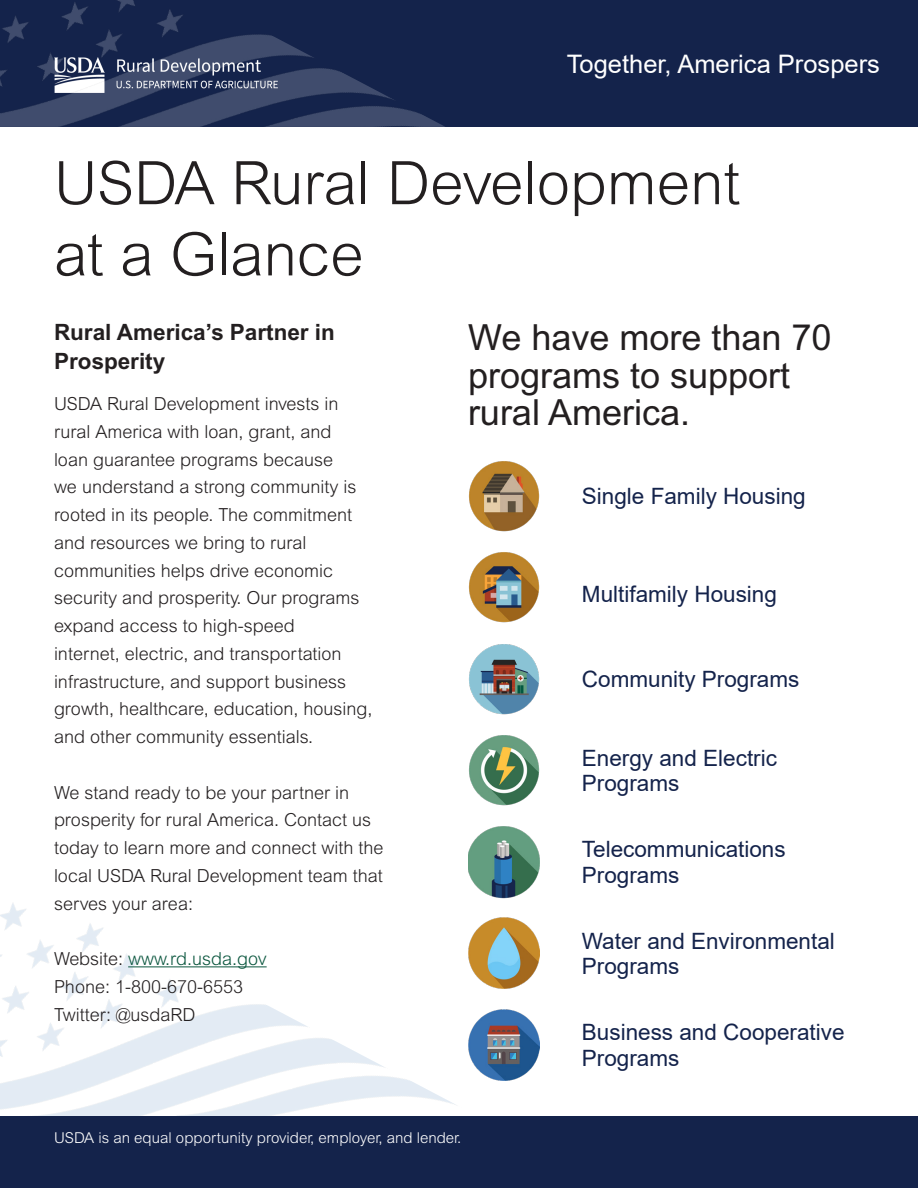
<style>
.page{position:relative;width:918px;height:1188px;background:#fff}
.page>*{position:absolute;margin:0;border:0;box-sizing:border-box;transform-origin:0 0}
.t1{font:300 60px "Arial MT Std";color:#231f20}
.Heading_1{font:36px/37.5px "Arial MT Std";color:#231f20}
.Catch_Phrase{font:25.5px "Arial";color:#fff}
.Subheading{font:22.5px/25.5px "Arial";color:#14234b}
.Subtitle{font:700 22.5px/28.5px "Arial MT Std";color:#231f20}
.Body_text{font:300 18px "Arial MT Std";color:#231f20}
.Body_text-2{font:300 18px "Arial MT Std";color:#0d5840}
.Subscript{font:300 15px "Arial MT Std";color:#fff}
.s1{color:#231f20}
</style>
<div class="page">
<div style="left:0;top:0;width:918px;height:127px;background:#14234b"></div>
<img style="left:0;top:903px;width:456px;height:213px">
<div style="left:0;top:1116px;width:918px;height:72px;background:#14234b"></div>
<hr style="left:128px;top:966px;width:139px;height:1px;background:#0d5840">
<img style="left:469px;top:461px;width:70px;height:70px">
<img style="left:468px;top:552px;width:71px;height:71px">
<img style="left:469px;top:644px;width:70px;height:70px">
<img style="left:469px;top:735px;width:70px;height:71px">
<img style="left:468px;top:826px;width:71px;height:72px">
<img style="left:468px;top:918px;width:71px;height:71px">
<img style="left:468px;top:1009px;width:71px;height:72px">
<img style="left:0;top:0;width:445px;height:127px">
<p class="Catch_Phrase" style="left:567px;top:46px;width:315px">Together, America Prospers</p>
<p class="t1" style="left:54px;top:149px;width:688px">USDA Rural Development</p>
<p class="t1" style="left:54px;top:220px;width:311px">at a Glance</p>
<p class="Subtitle" style="left:54px;top:318px;width:282px">Rural America’s Partner in<br>Prosperity</p>
<p class="Body_text" style="left:54px;top:394px;width:286px">USDA Rural Development invests in</p>
<p class="Body_text" style="left:54px;top:421px;width:279px">rural America with loan, grant, and</p>
<p class="Body_text" style="left:54px;top:449px;width:281px">loan guarantee programs because</p>
<p class="Body_text" style="left:54px;top:477px;width:304px">we understand a strong community is</p>
<p class="Body_text" style="left:54px;top:505px;width:300px">rooted in its people. The commitment</p>
<p class="Body_text" style="left:54px;top:532px;width:254px">and resources we bring to rural</p>
<p class="Body_text" style="left:54px;top:560px;width:281px">communities helps drive economic</p>
<p class="Body_text" style="left:54px;top:588px;width:307px">security and prosperity. Our programs</p>
<p class="Body_text" style="left:54px;top:616px;width:242px">expand access to high-speed</p>
<p class="Body_text" style="left:54px;top:643px;width:289px">internet, electric, and transportation</p>
<p class="Body_text" style="left:54px;top:671px;width:294px">infrastructure, and support business</p>
<p class="Body_text" style="left:54px;top:699px;width:320px">growth, healthcare, education, housing,</p>
<p class="Body_text" style="left:54px;top:727px;width:261px">and other community essentials.</p>
<p class="Body_text" style="left:54px;top:782px;width:297px">We stand ready to be your partner in</p>
<p class="Body_text" style="left:54px;top:810px;width:319px">prosperity for rural America. Contact us</p>
<p class="Body_text" style="left:54px;top:838px;width:331px">today to learn more and connect with the</p>
<p class="Body_text" style="left:54px;top:865px;width:330px">local USDA Rural Development team that</p>
<p class="Body_text" style="left:54px;top:893px;width:141px">serves your area:</p>
<p class="Body_text-2" style="left:54px;top:949px;width:214px"><span class="s1">Website:</span> www.rd.usda.gov</p>
<p class="Body_text" style="left:54px;top:976px;width:191px">Phone: 1-800-670-6553</p>
<p class="Body_text" style="left:54px;top:1004px;width:143px">Twitter: @usdaRD</p>
<p class="Heading_1" style="left:468px;top:319px;width:365px">We have more than 70 programs to support rural America.</p>
<p class="Subheading" style="left:582px;top:483px;width:225px">Single Family Housing</p>
<p class="Subheading" style="left:582px;top:581px;width:197px">Multifamily Housing</p>
<p class="Subheading" style="left:582px;top:666px;width:219px">Community Programs</p>
<p class="Subheading" style="left:582px;top:745px;width:197px">Energy and Electric<br>Programs</p>
<p class="Subheading" style="left:582px;top:836px;width:205px">Telecommunications<br>Programs</p>
<p class="Subheading" style="left:582px;top:928px;width:255px">Water and Environmental<br>Programs</p>
<p class="Subheading" style="left:582px;top:1020px;width:264px">Business and Cooperative<br>Programs</p>
<p class="Subscript" style="left:54px;top:1129px;width:409px">USDA is an equal opportunity provider, employer, and lender.</p>
</div>
